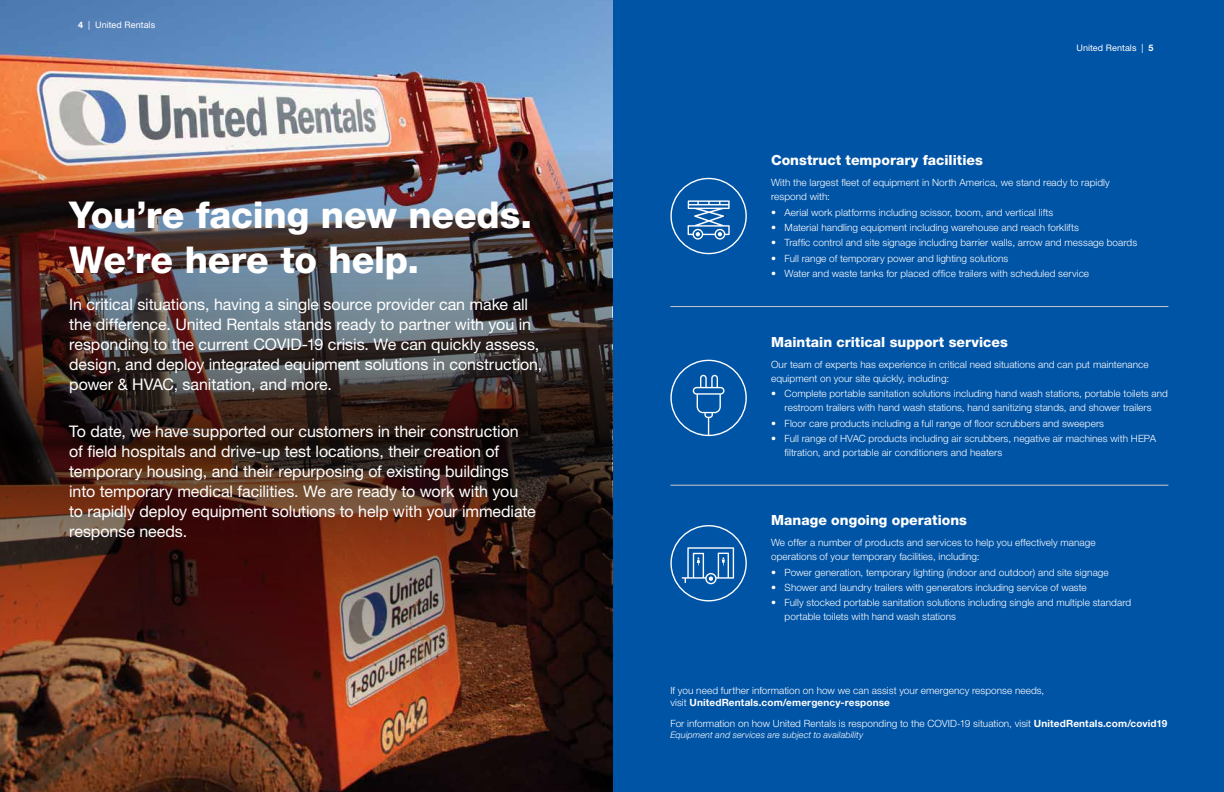
<style>
.page{position:relative;width:1224px;height:792px;background:#0054a6}
.page>*{position:absolute;margin:0;border:0;box-sizing:border-box;transform-origin:0 0}
.t1{font:800 37px/44.4px "Helvetica Neue LT Std";letter-spacing:-.005em;color:#fff}
.t2{font:16px/20px "Helvetica Neue LT Std";letter-spacing:-.005em;color:#fff}
.t3{font:800 14px "Helvetica Neue LT Std";color:#fff}
.t4{font:300 10px/14px "Helvetica Neue LT Std";letter-spacing:.005em;color:#fff}
.t5{font:italic 300 9px "Helvetica Neue LT Std";letter-spacing:.015em;color:#fff}
.t6{font:9px "Helvetica Neue LT Std";letter-spacing:.01em;color:#fff}
.s1{font-weight:700}
</style>
<div class="page">
<img style="left:0;top:0;width:612px;height:792px">
<img style="left:0;top:151px;width:612px;height:569px">
<hr style="left:670px;top:306px;width:498px;height:1px;background:#c7c8ca">
<hr style="left:670px;top:485px;width:498px;height:1px;background:#c7c8ca">
<svg style="left:670px;top:178px;width:77px;height:76px"></svg>
<div style="left:672px;top:179px;width:73px;height:74px;background:#0054a6;border-radius:50%"></div>
<svg style="left:688px;top:200px;width:42px;height:40px"></svg>
<svg style="left:672px;top:361px;width:73px;height:74px"></svg>
<svg style="left:670px;top:525px;width:77px;height:76px"></svg>
<div style="left:672px;top:526px;width:73px;height:74px;background:#0054a6;border-radius:50%"></div>
<svg style="left:682px;top:547px;width:52px;height:37px"></svg>
<p class="t6" style="left:78px;top:19px;width:78px"><span class="s1">4</span> | United Rentals</p>
<h1 class="t1" style="left:69px;top:193px;width:464px">You’re facing new needs.<br>We’re here to help.</h1>
<p class="t2" style="left:69px;top:294px;width:475px">In critical situations, having a single source provider can make all the difference. United Rentals stands ready to partner with you in responding to the current COVID-19 crisis. We can quickly assess, design, and deploy integrated equipment solutions in construction, power &amp; HVAC, sanitation, and more.</p>
<p class="t2" style="left:69px;top:421px;width:468px">To date, we have supported our customers in their construction of field hospitals and drive-up test locations, their creation of temporary housing, and their repurposing of existing buildings into temporary medical facilities. We are ready to work with you to rapidly deploy equipment solutions to help with your immediate response needs.</p>
<p class="t6" style="left:1077px;top:42px;width:78px">United Rentals | <span class="s1">5</span></p>
<h3 class="t3" style="left:771px;top:152px;width:213px">Construct temporary facilities</h3>
<p class="t4" style="left:771px;top:175px;width:340px">With the largest fleet of equipment in North America, we stand ready to rapidly respond with:</p>
<p class="t4" style="left:771px;top:205px;width:284px">• Aerial work platforms including scissor, boom, and vertical lifts</p>
<p class="t4" style="left:771px;top:220px;width:309px">• Material handling equipment including warehouse and reach forklifts</p>
<p class="t4" style="left:771px;top:236px;width:368px">• Traffic control and site signage including barrier walls, arrow and message boards</p>
<p class="t4" style="left:771px;top:251px;width:239px">• Full range of temporary power and lighting solutions</p>
<p class="t4" style="left:771px;top:266px;width:320px">• Water and waste tanks for placed office trailers with scheduled service</p>
<h3 class="t3" style="left:771px;top:334px;width:238px">Maintain critical support services</h3>
<p class="t4" style="left:771px;top:357px;width:379px">Our team of experts has experience in critical need situations and can put maintenance equipment on your site quickly, including:</p>
<p class="t4" style="left:771px;top:387px;width:398px;text-align:center">• Complete portable sanitation solutions including hand wash stations, portable toilets and restroom trailers with hand wash stations, hand sanitizing stands, and shower trailers</p>
<p class="t4" style="left:771px;top:416px;width:334px">• Floor care products including a full range of floor scrubbers and sweepers</p>
<p class="t4" style="left:785px;top:431px;width:373px;text-indent:-14px">• Full range of HVAC products including air scrubbers, negative air machines with HEPA filtration, and portable air conditioners and heaters</p>
<h3 class="t3" style="left:771px;top:512px;width:197px">Manage ongoing operations</h3>
<p class="t4" style="left:771px;top:535px;width:326px">We offer a number of products and services to help you effectively manage operations of your temporary facilities, including:</p>
<p class="t4" style="left:771px;top:565px;width:339px">• Power generation, temporary lighting (indoor and outdoor) and site signage</p>
<p class="t4" style="left:771px;top:580px;width:317px">• Shower and laundry trailers with generators including service of waste</p>
<p class="t4" style="left:785px;top:596px;width:348px;text-indent:-14px">• Fully stocked portable sanitation solutions including single and multiple standard portable toilets with hand wash stations</p>
<p class="t4" style="left:670px;top:685px;width:376px;line-height:12px">If you need further information on how we can assist your emergency response needs, visit <span class="s1">UnitedRentals.com/emergency-response</span></p>
<p class="t4" style="left:670px;top:717px;width:499px">For information on how United Rentals is responding to the COVID-19 situation, visit <span class="s1">UnitedRentals.com/covid19</span></p>
<p class="t5" style="left:670px;top:730px;width:194px">Equipment and services are subject to availability</p>
</div>
